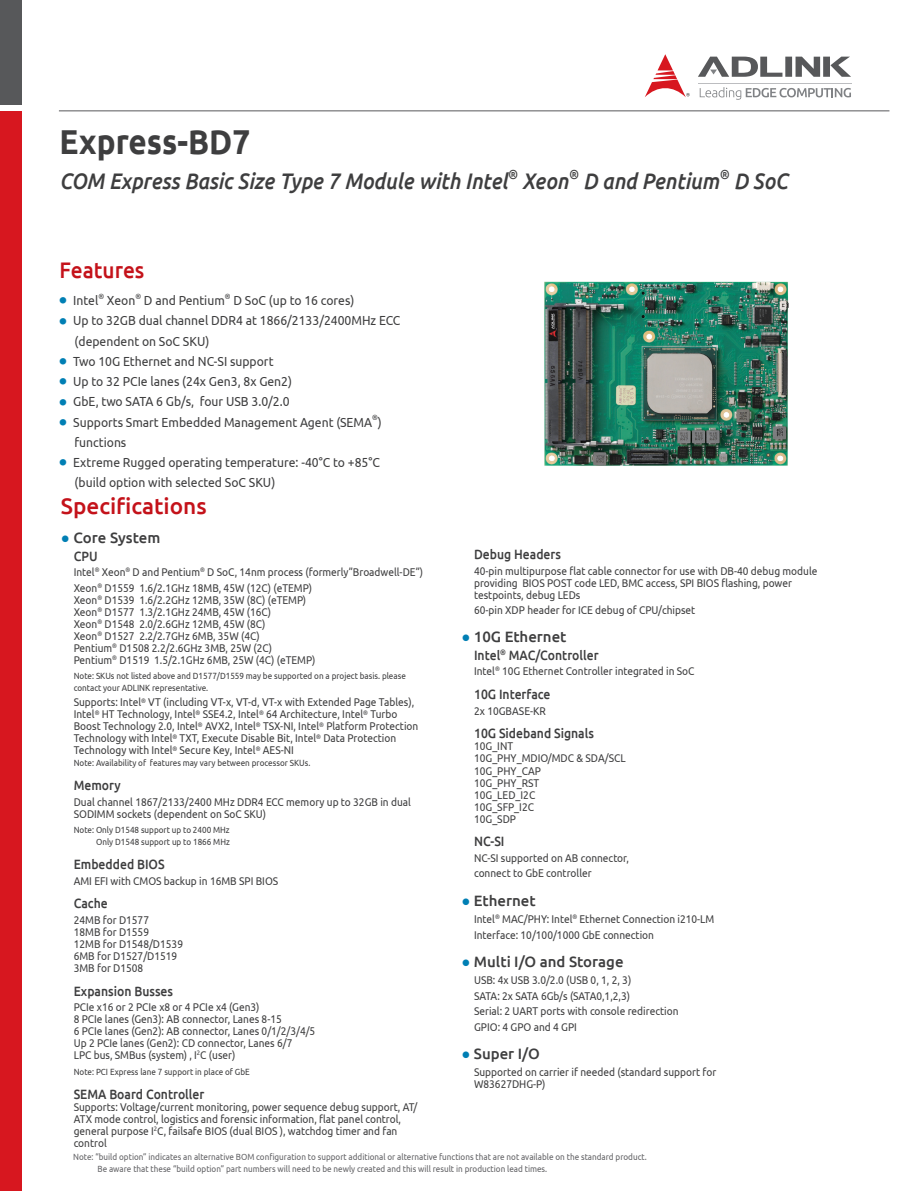
<style>
.page{position:relative;width:915px;height:1191px;background:#fff}
.page>*{position:absolute;margin:0;border:0;box-sizing:border-box;transform-origin:0 0}
.t1{font:700 34.5px "Ubuntu";color:#3e3e3f;scale:.91 1}
.t2{font:italic 500 22.5px "Ubuntu";color:#3e3e3f;scale:.91 1}
.t3{font:500 22.5px "Ubuntu";color:#c4121a}
.t4{font:500 22.5px "Ubuntu";color:#c4121a;scale:.93 1}
.t5{font:500 15px "Ubuntu";color:#3e3e3f}
.t6{font:500 13.5px "Ubuntu";color:#3e3e3f;scale:.9 1}
.t7{font:13.2px/20.2px "Ubuntu";color:#3e3e3f;scale:.92 1}
.t8{font:italic 500 13.05px "Ubuntu";color:#3e3e3f;scale:.91 1}
.t9{font:11.25px/12px "Ubuntu";color:#3e3e3f;scale:.9 1}
.t10{font:9px/12px "Ubuntu";color:#3e3e3f;scale:.9 1}
.t11{font:9px/12px "Ubuntu";color:#636366;scale:.9 1}
.t12{font:7.65px "Ubuntu";color:#3e3e3f;scale:.92 1}
.s1{font-family:"Adobe Ming Std";font-weight:300;font-size:7.2px;color:#007fb4}
.s2{font-family:"Trebuchet MS";font-weight:400;color:#007fb4}
</style>
<div class="page">
<div style="left:0;top:111px;width:21px;height:1080px;background:#d7171f"></div>
<div style="left:0;top:0;width:21px;height:104px;background:#57585a"></div>
<hr style="left:59px;top:110px;width:830px;height:1px;background:#57585a">
<svg style="left:698px;top:57px;width:152px;height:20px"></svg>
<svg style="left:645px;top:54px;width:44px;height:43px"></svg>
<svg style="left:699px;top:87px;width:151px;height:13px"></svg>
<hr style="left:697px;top:83px;width:154px;height:1px;background:#bcbdc0">
<img style="left:544px;top:281px;width:245px;height:185px">
<h1 class="t1" style="left:60px;top:120px;width:211px">Express-BD7</h1>
<h2 class="t2" style="left:60px;top:168px;width:493px">COM Express Basic Size Type 7 Module with Intel</h2>
<p class="t8" style="left:507px;top:166px;width:12px">®</p>
<h2 class="t2" style="left:522px;top:168px;width:52px">Xeon</h2>
<p class="t8" style="left:568px;top:166px;width:12px">®</p>
<h2 class="t2" style="left:582px;top:168px;width:151px">D and Pentium</h2>
<p class="t8" style="left:718px;top:166px;width:12px">®</p>
<h2 class="t2" style="left:733px;top:168px;width:61px">D SoC</h2>
<h2 class="t4" style="left:60px;top:255px;width:93px">Features</h2>
<p class="t7" style="left:60px;top:290px;width:44px"><span class="s1">●</span> Intel</p>
<p class="t12" style="left:98px;top:291px;width:8px">®</p>
<p class="t7" style="left:107px;top:290px;width:32px">Xeon</p>
<p class="t12" style="left:135px;top:291px;width:8px">®</p>
<p class="t7" style="left:144px;top:290px;width:89px">D and Pentium</p>
<p class="t12" style="left:225px;top:291px;width:8px">®</p>
<p class="t7" style="left:233px;top:290px;width:133px">D SoC (up to 16 cores)</p>
<p class="t7" style="left:75px;top:310px;width:355px;text-indent:-15px"><span class="s1">●</span> Up to 32GB dual channel DDR4 at 1866/2133/2400MHz ECC (dependent on SoC SKU)</p>
<p class="t7" style="left:60px;top:351px;width:234px"><span class="s1">●</span> Two 10G Ethernet and NC-SI support</p>
<p class="t7" style="left:60px;top:371px;width:254px"><span class="s1">●</span> Up to 32 PCIe lanes (24x Gen3, 8x Gen2)</p>
<p class="t7" style="left:60px;top:391px;width:251px"><span class="s1">●</span> GbE, two SATA 6 Gb/s, four USB 3.0/2.0</p>
<p class="t7" style="left:60px;top:411px;width:351px"><span class="s1">●</span> Supports Smart Embedded Management Agent (SEMA )</p>
<p class="t12" style="left:372px;top:413px;width:8px">®</p>
<p class="t7" style="left:75px;top:432px;width:58px">functions</p>
<p class="t7" style="left:75px;top:452px;width:333px;text-indent:-15px"><span class="s1">●</span> Extreme Rugged operating temperature: -40°C to +85°C (build option with selected SoC SKU)</p>
<h2 class="t3" style="left:61px;top:492px;width:147px">Specifications</h2>
<h3 class="t5" style="left:61px;top:528px;width:101px"><span class="s2">●</span> Core System</h3>
<p class="t6" style="left:74px;top:547px;width:28px">CPU</p>
<p class="t9" style="left:74px;top:564px;width:389px;line-height:15.5px">Intel<sup>®</sup> Xeon<sup>®</sup> D and Pentium<sup>®</sup> D SoC, 14nm process (formerly”Broadwell-DE”)<br>Xeon<sup>®</sup> D1559 1.6/2.1GHz 18MB, 45W (12C) (eTEMP)</p>
<p class="t9" style="left:74px;top:593px;width:270px">Xeon<sup>®</sup> D1539 1.6/2.2GHz 12MB, 35W (8C) (eTEMP)<br>Xeon<sup>®</sup> D1577 1.3/2.1GHz 24MB, 45W (16C)<br>Xeon<sup>®</sup> D1548 2.0/2.6GHz 12MB, 45W (8C)<br>Xeon<sup>®</sup> D1527 2.2/2.7GHz 6MB, 35W (4C)<br>Pentium<sup>®</sup> D1508 2.2/2.6GHz 3MB, 25W (2C)<br>Pentium<sup>®</sup> D1519 1.5/2.1GHz 6MB, 25W (4C) (eTEMP)</p>
<p class="t10" style="left:74px;top:669px;width:370px">Note: SKUs not listed above and D1577/D1559 may be supported on a project basis. please contact your ADLINK representative.</p>
<p class="t9" style="left:74px;top:696px;width:384px">Supports: Intel<sup>®</sup> VT (including VT-x, VT-d, VT-x with Extended Page Tables), Intel<sup>®</sup> HT Technology, Intel<sup>®</sup> SSE4.2, Intel<sup>®</sup> 64 Architecture, Intel<sup>®</sup> Turbo Boost Technology 2.0, Intel<sup>®</sup> AVX2, Intel<sup>®</sup> TSX-NI, Intel<sup>®</sup> Platform Protection Technology with Intel<sup>®</sup> TXT, Execute Disable Bit, Intel<sup>®</sup> Data Protection Technology with Intel<sup>®</sup> Secure Key, Intel<sup>®</sup> AES-NI</p>
<p class="t10" style="left:74px;top:757px;width:264px">Note: Availability of features may vary between processor SKUs.</p>
<p class="t6" style="left:74px;top:777px;width:54px">Memory</p>
<p class="t9" style="left:74px;top:795px;width:376px">Dual channel 1867/2133/2400 MHz DDR4 ECC memory up to 32GB in dual<br>SODIMM sockets (dependent on SoC SKU)</p>
<p class="t10" style="left:74px;top:823px;width:175px;text-align:right">Note: Only D1548 support up to 2400 MHz<br>Only D1548 support up to 1866 MHz</p>
<p class="t6" style="left:74px;top:855px;width:102px">Embedded BIOS</p>
<p class="t9" style="left:74px;top:874px;width:228px">AMI EFI with CMOS backup in 16MB SPI BIOS</p>
<p class="t6" style="left:74px;top:895px;width:39px">Cache</p>
<p class="t9" style="left:74px;top:913px;width:123px">24MB for D1577<br>18MB for D1559<br>12MB for D1548/D1539<br>6MB for D1527/D1519<br>3MB for D1508</p>
<p class="t6" style="left:74px;top:982px;width:112px">Expansion Busses</p>
<p class="t9" style="left:74px;top:1000px;width:270px">PCIe x16 or 2 PCIe x8 or 4 PCIe x4 (Gen3)<br>8 PCIe lanes (Gen3): AB connector, Lanes 8-15<br>6 PCIe lanes (Gen2): AB connector, Lanes 0/1/2/3/4/5<br>Up 2 PCIe lanes (Gen2): CD connector, Lanes 6/7<br>LPC bus, SMBus (system) , I<sup>2</sup>C (user)</p>
<p class="t10" style="left:74px;top:1065px;width:197px">Note: PCI Express lane 7 support in place of GbE</p>
<p class="t6" style="left:74px;top:1085px;width:147px">SEMA Board Controller</p>
<p class="t9" style="left:74px;top:1100px;width:383px">Supports: Voltage/current monitoring, power sequence debug support, AT/ ATX mode control, logistics and forensic information, flat panel control, general purpose I<sup>2</sup>C, failsafe BIOS (dual BIOS ), watchdog timer and fan control</p>
<p class="t6" style="left:474px;top:546px;width:98px">Debug Headers</p>
<p class="t9" style="left:474px;top:564px;width:383px">40-pin multipurpose flat cable connector for use with DB-40 debug module providing BIOS POST code LED, BMC access, SPI BIOS flashing, power testpoints, debug LEDs</p>
<p class="t9" style="left:474px;top:603px;width:247px">60-pin XDP header for ICE debug of CPU/chipset</p>
<h3 class="t5" style="left:461px;top:627px;width:107px"><span class="s2">●</span> 10G Ethernet</h3>
<p class="t6" style="left:474px;top:646px;width:140px">Intel<sup>®</sup> MAC/Controller</p>
<p class="t9" style="left:474px;top:665px;width:246px">Intel<sup>®</sup> 10G Ethernet Controller integrated in SoC</p>
<p class="t6" style="left:474px;top:686px;width:86px">10G Interface</p>
<p class="t9" style="left:474px;top:704px;width:81px">2x 10GBASE-KR</p>
<p class="t6" style="left:474px;top:725px;width:135px">10G Sideband Signals</p>
<p class="t9" style="left:474px;top:740px;width:170px">10G_INT<br>10G_PHY_MDIO/MDC &amp; SDA/SCL<br>10G_PHY_CAP<br>10G_PHY_RST<br>10G_LED_I2C<br>10G_SFP_I2C<br>10G_SDP</p>
<p class="t6" style="left:474px;top:833px;width:35px">NC-SI</p>
<p class="t9" style="left:474px;top:849px;width:174px;line-height:15.5px">NC-SI supported on AB connector, connect to GbE controller</p>
<h3 class="t5" style="left:461px;top:890px;width:76px"><span class="s2">●</span> Ethernet</h3>
<p class="t9" style="left:474px;top:911px;width:268px;line-height:15.5px">Intel<sup>®</sup> MAC/PHY: Intel<sup>®</sup> Ethernet Connection i210-LM<br>Interface: 10/100/1000 GbE connection</p>
<h3 class="t5" style="left:461px;top:952px;width:164px"><span class="s2">●</span> Multi I/O and Storage</h3>
<p class="t9" style="left:474px;top:972px;width:228px;line-height:15.5px">USB: 4x USB 3.0/2.0 (USB 0, 1, 2, 3)<br>SATA: 2x SATA 6Gb/s (SATA0,1,2,3)<br>Serial: 2 UART ports with console redirection GPIO: 4 GPO and 4 GPI</p>
<h3 class="t5" style="left:461px;top:1044px;width:80px"><span class="s2">●</span> Super I/O</h3>
<p class="t9" style="left:474px;top:1066px;width:270px">Supported on carrier if needed (standard support for<br>W83627DHG-P)</p>
<p class="t11" style="left:97px;top:1150px;width:611px;text-indent:-24px">Note: “build option” indicates an alternative BOM configuration to support additional or alternative functions that are not available on the standard product.<br>Be aware that these “build option” part numbers will need to be newly created and this will result in production lead times.</p>
</div>
